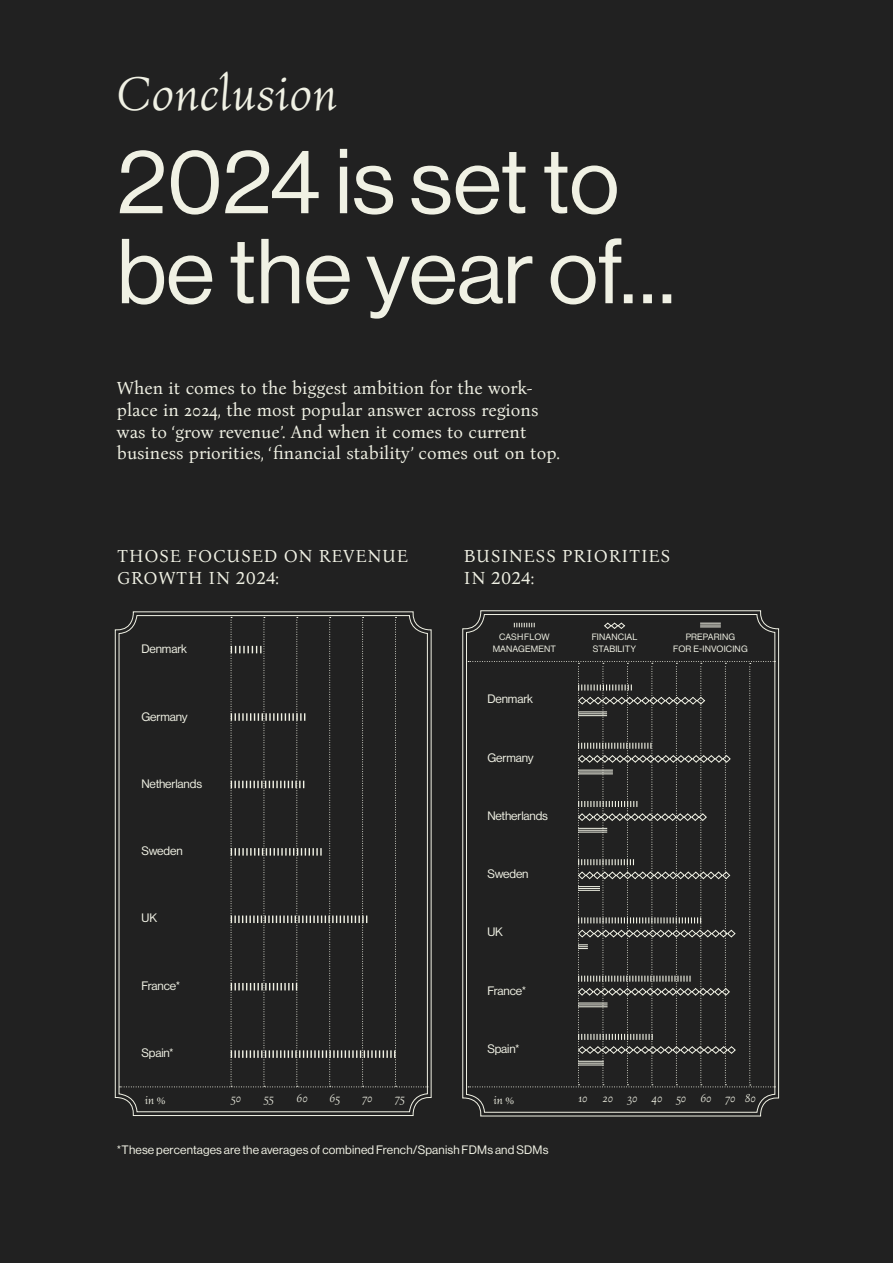
<style>
.page{position:relative;width:893px;height:1263px;background:#212121}
.page>*{position:absolute;margin:0;border:0;box-sizing:border-box;transform-origin:0 0}
.t1{font:90px/90px "N Haas Grotesk DS Std 55 Rg";color:#f0f1e4}
.t2{font:italic 49.5px "Bona Nova";color:#f0f1e4}
.t3{font:18px/21.8px "Bona Nova";color:#f0f1e4}
.t4{font:18px/21.8px "Bona Nova";letter-spacing:.04em;color:#f0f1e4}
.t5{font:12px "N Haas Grotesk DS Pro 55 Rg";letter-spacing:-.01em;color:#f0f1e4}
.t6{font:12px "N Haas Grotesk DS Pro 55 Rg";letter-spacing:.015em;color:#f0f1e4}
.t7{font:italic 12px "Bona Nova";letter-spacing:-.02em;color:#f0f1e4}
.t8{font:9px/12px "N Haas Grotesk DS Pro 55 Rg";letter-spacing:.015em;color:#f0f1e4;text-align:center}
</style>
<div class="page">
<svg style="left:462px;top:610px;width:317px;height:507px"></svg>
<svg style="left:514px;top:623px;width:21px;height:4px"></svg>
<svg style="left:604px;top:622px;width:21px;height:7px"></svg>
<svg style="left:700px;top:623px;width:21px;height:4px"></svg>
<svg style="left:468px;top:661px;width:307px;height:426px"></svg>
<svg style="left:115px;top:611px;width:317px;height:505px"></svg>
<svg style="left:119px;top:617px;width:309px;height:470px"></svg>
<h2 class="t2" style="left:117px;top:58px;width:222px">Conclusion</h2>
<h1 class="t1" style="left:117px;top:137px;width:560px">2024 is set to be the year of…</h1>
<p class="t3" style="left:117px;top:377px;width:445px">When it comes to the biggest ambition for the work&shy;place in 2024, the most popular answer across regions was to ‘grow revenue’. And when it comes to current business priorities, ‘financial stability’ comes out on top.</p>
<p class="t4" style="left:117px;top:545px;width:292px">THOSE FOCUSED ON REVENUE<br>GROWTH IN 2024:</p>
<p class="t4" style="left:464px;top:545px;width:208px">BUSINESS PRIORITIES<br>IN 2024:</p>
<p class="t5" style="left:141px;top:642px;width:47px">Denmark</p>
<p class="t5" style="left:141px;top:709px;width:48px">Germany</p>
<p class="t5" style="left:141px;top:777px;width:62px">Netherlands</p>
<p class="t5" style="left:141px;top:844px;width:43px">Sweden</p>
<p class="t5" style="left:141px;top:911px;width:17px">UK</p>
<p class="t5" style="left:141px;top:979px;width:40px">France*</p>
<p class="t8" style="left:493px;top:631px;width:65px">CASH FLOW<br>MANAGEMENT</p>
<p class="t8" style="left:592px;top:631px;width:47px;text-align:left">FINANCIAL<br>STABILITY</p>
<p class="t8" style="left:673px;top:631px;width:76px">PREPARING<br>FOR E-INVOICING</p>
<p class="t5" style="left:487px;top:692px;width:47px">Denmark</p>
<p class="t5" style="left:487px;top:751px;width:48px">Germany</p>
<p class="t5" style="left:487px;top:809px;width:62px">Netherlands</p>
<p class="t5" style="left:487px;top:867px;width:43px">Sweden</p>
<p class="t5" style="left:487px;top:925px;width:17px">UK</p>
<p class="t5" style="left:487px;top:984px;width:40px">France*</p>
<p class="t5" style="left:487px;top:1042px;width:34px">Spain*</p>
<p class="t5" style="left:141px;top:1046px;width:34px">Spain*</p>
<p class="t7" style="left:145px;top:1091px;width:22px">in %</p>
<p class="t7" style="left:231px;top:1090px;width:12px">50</p>
<p class="t7" style="left:264px;top:1090px;width:12px">55</p>
<p class="t7" style="left:297px;top:1090px;width:13px">60</p>
<p class="t7" style="left:330px;top:1090px;width:12px">65</p>
<p class="t7" style="left:362px;top:1090px;width:12px">70</p>
<p class="t7" style="left:395px;top:1090px;width:12px">75</p>
<p class="t7" style="left:578px;top:1089px;width:179px">10 20 30 40 50 60 70 80</p>
<p class="t7" style="left:494px;top:1091px;width:22px">in %</p>
<p class="t6" style="left:117px;top:1143px;width:433px">*These percentages are the averages of combined French/Spanish FDMs and SDMs</p>
</div>
